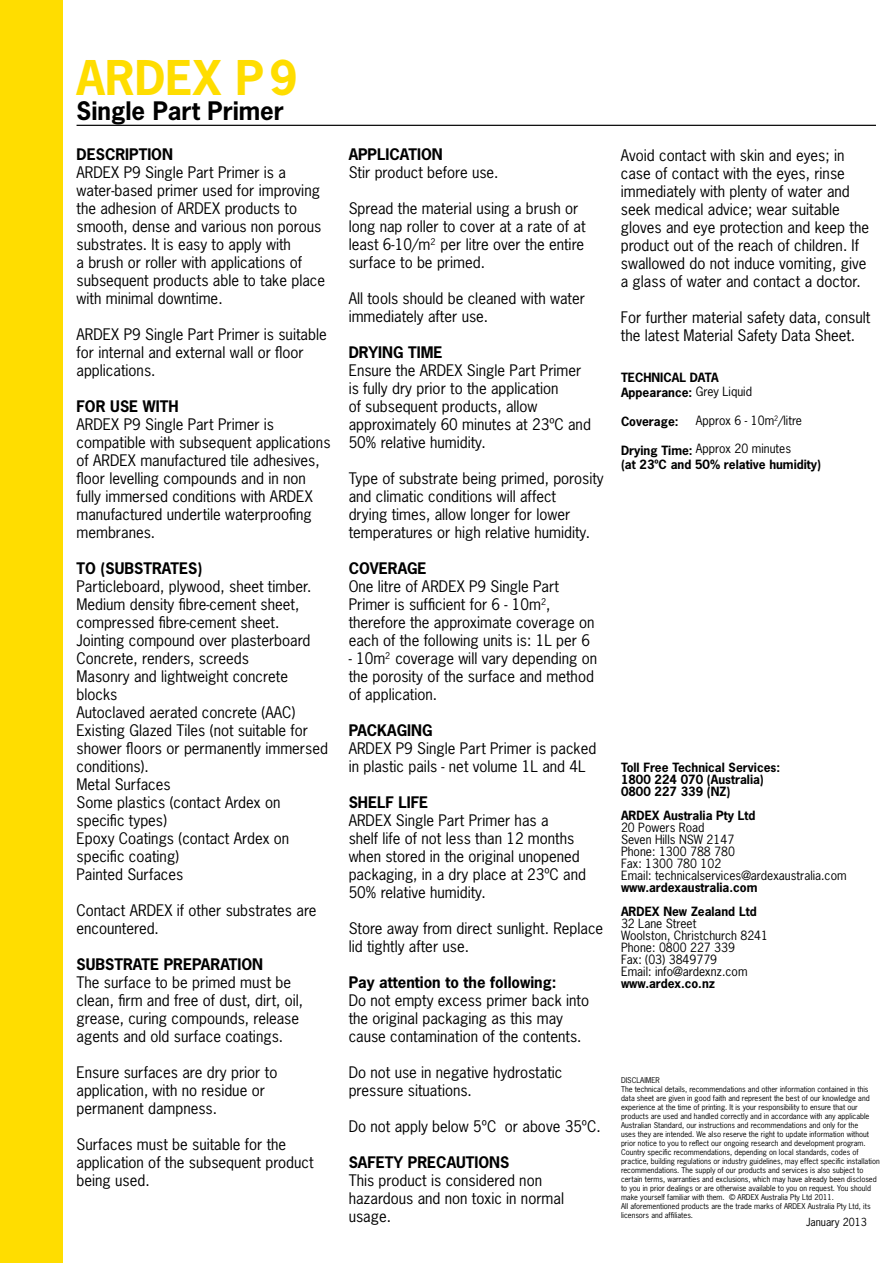
<style>
.page{position:relative;width:893px;height:1263px;background:#fff}
.page>*{position:absolute;margin:0;border:0;box-sizing:border-box;transform-origin:0 0}
.t1{font:700 45px "News Gothic Std";color:#fd0}
.t2{font:700 24px "News Gothic Std";color:#000}
.t3{font:15px/18px "News Gothic Std";color:#000}
.t4{font:700 15px "News Gothic Std";color:#000}
.t5{font:700 12px/12px "News Gothic Std";color:#000}
.t6{font:12px/12px "News Gothic Std";color:#000}
.t7{font:10.5px "News Gothic Std";color:#000}
.t8{font:7.5px/9px "News Gothic Std";color:#000}
.s1{font-weight:400}
</style>
<div class="page">
<div style="left:0;top:0;width:63px;height:1263px;background:#fd0"></div>
<hr style="left:77px;top:125px;width:799px;height:1px;background:#000">
<h1 class="t1" style="left:77px;top:48px;width:222px">ARDEX P9</h1>
<h2 class="t2" style="left:77px;top:95px;width:209px">Single Part Primer</h2>
<p class="t4" style="left:77px;top:144px;width:98px">DESCRIPTION</p>
<p class="t3" style="left:77px;top:163px;width:250px">ARDEX P9 Single Part Primer is a water-based primer used for improving the adhesion of ARDEX products to smooth, dense and various non porous substrates. It is easy to apply with<br>a brush or roller with applications of subsequent products able to take place with minimal downtime.</p>
<p class="t3" style="left:77px;top:325px;width:252px">ARDEX P9 Single Part Primer is suitable for internal and external wall or floor applications.</p>
<p class="t4" style="left:77px;top:396px;width:103px">FOR USE WITH</p>
<p class="t3" style="left:77px;top:415px;width:255px">ARDEX P9 Single Part Primer is compatible with subsequent applications of ARDEX manufactured tile adhesives, floor levelling compounds and in non fully immersed conditions with ARDEX manufactured undertile waterproofing membranes.</p>
<p class="t4" style="left:77px;top:558px;width:127px">TO (SUBSTRATES)</p>
<p class="t3" style="left:77px;top:577px;width:253px">Particleboard, plywood, sheet timber.<br>Medium density fibre-cement sheet, compressed fibre-cement sheet.<br>Jointing compound over plasterboard<br>Concrete, renders, screeds<br>Masonry and lightweight concrete blocks<br>Autoclaved aerated concrete (AAC)<br>Existing Glazed Tiles (not suitable for shower floors or permanently immersed conditions).<br>Metal Surfaces<br>Some plastics (contact Ardex on specific types)<br>Epoxy Coatings (contact Ardex on specific coating)<br>Painted Surfaces</p>
<p class="t3" style="left:77px;top:901px;width:241px">Contact ARDEX if other substrates are encountered.</p>
<p class="t4" style="left:77px;top:954px;width:188px">SUBSTRATE PREPARATION</p>
<p class="t3" style="left:77px;top:973px;width:228px">The surface to be primed must be clean, firm and free of dust, dirt, oil, grease, curing compounds, release agents and old surface coatings.</p>
<p class="t3" style="left:77px;top:1063px;width:202px">Ensure surfaces are dry prior to application, with no residue or permanent dampness.</p>
<p class="t3" style="left:77px;top:1135px;width:239px">Surfaces must be suitable for the application of the subsequent product being used.</p>
<p class="t4" style="left:349px;top:144px;width:95px">APPLICATION</p>
<p class="t3" style="left:349px;top:163px;width:151px">Stir product before use.</p>
<p class="t3" style="left:349px;top:199px;width:238px">Spread the material using a brush or long nap roller to cover at a rate of at least 6-10/m<sup>2</sup> per litre over the entire surface to be primed.</p>
<p class="t3" style="left:349px;top:289px;width:238px">All tools should be cleaned with water immediately after use.</p>
<p class="t4" style="left:349px;top:342px;width:95px">DRYING TIME</p>
<p class="t3" style="left:349px;top:361px;width:244px">Ensure the ARDEX Single Part Primer is fully dry prior to the application<br>of subsequent products, allow approximately 60 minutes at 23ºC and<br>50% relative humidity.</p>
<p class="t3" style="left:349px;top:469px;width:257px">Type of substrate being primed, porosity and climatic conditions will affect<br>drying times, allow longer for lower temperatures or high relative humidity.</p>
<p class="t4" style="left:349px;top:558px;width:79px">COVERAGE</p>
<p class="t3" style="left:349px;top:577px;width:247px">One litre of ARDEX P9 Single Part Primer is sufficient for 6 - 10m<sup>2</sup>, therefore the approximate coverage on each of the following units is: 1L per 6</p>
<p class="t3" style="left:349px;top:649px;width:250px">- 10m<sup>2</sup> coverage will vary depending on the porosity of the surface and method of application.</p>
<p class="t4" style="left:349px;top:720px;width:85px">PACKAGING</p>
<p class="t3" style="left:349px;top:739px;width:249px">ARDEX P9 Single Part Primer is packed in plastic pails - net volume 1L and 4L</p>
<p class="t4" style="left:349px;top:792px;width:81px">SHELF LIFE</p>
<p class="t3" style="left:349px;top:811px;width:239px">ARDEX Single Part Primer has a<br>shelf life of not less than 12 months when stored in the original unopened packaging, in a dry place at 23ºC and<br>50% relative humidity.</p>
<p class="t3" style="left:349px;top:919px;width:256px">Store away from direct sunlight. Replace lid tightly after use.</p>
<p class="t4" style="left:349px;top:972px;width:209px">Pay attention to the following:</p>
<p class="t3" style="left:349px;top:991px;width:242px">Do not empty excess primer back into the original packaging as this may cause contamination of the contents.</p>
<p class="t3" style="left:349px;top:1063px;width:215px">Do not use in negative hydrostatic pressure situations.</p>
<p class="t3" style="left:349px;top:1117px;width:254px">Do not apply below 5ºC or above 35ºC.</p>
<p class="t4" style="left:349px;top:1152px;width:162px">SAFETY PRECAUTIONS</p>
<p class="t3" style="left:349px;top:1171px;width:217px">This product is considered non hazardous and non toxic in normal usage.</p>
<p class="t3" style="left:621px;top:146px;width:250px">Avoid contact with skin and eyes; in case of contact with the eyes, rinse immediately with plenty of water and seek medical advice; wear suitable gloves and eye protection and keep the product out of the reach of children. If swallowed do not induce vomiting, give a glass of water and contact a doctor.</p>
<p class="t3" style="left:621px;top:308px;width:251px">For further material safety data, consult the latest Material Safety Data Sheet.</p>
<p class="t5" style="left:621px;top:371px;width:133px;line-height:14.4px">TECHNICAL DATA<br>Appearance: <span class="s1">Grey Liquid</span></p>
<p class="t5" style="left:621px;top:415px;width:59px">Coverage:</p>
<p class="t5" style="left:621px;top:441px;width:202px;line-height:15.6px">Drying Time: <span class="s1">Approx 20 minutes<br></span>(at 23ºC and 50% relative humidity)</p>
<p class="t6" style="left:696px;top:414px;width:108px">Approx 6 - 10m<sup>2</sup>/litre</p>
<p class="t5" style="left:621px;top:761px;width:161px">Toll Free Technical Services:<br>1800 224 070 (Australia)<br>0800 227 339 (NZ)</p>
<p class="t5" style="left:621px;top:809px;width:136px">ARDEX Australia Pty Ltd</p>
<p class="t6" style="left:621px;top:821px;width:227px">20 Powers Road<br>Seven Hills NSW 2147<br>Phone: 1300 788 780<br>Fax: 1300 780 102<br>Email: technicalservices@ardexaustralia.com</p>
<p class="t5" style="left:621px;top:875px;width:138px;line-height:24px">www.ardexaustralia.com<br>ARDEX New Zealand Ltd</p>
<p class="t6" style="left:621px;top:917px;width:149px">32 Lane Street<br>Woolston, Christchurch 8241<br>Phone: 0800 227 339<br>Fax: (03) 3849779<br>Email: info@ardexnz.com</p>
<p class="t5" style="left:621px;top:977px;width:96px">www.ardex.co.nz</p>
<p class="t8" style="left:621px;top:1076px;width:260px">DISCLAIMER<br>The technical details, recommendations and other information contained in this data sheet are given in good faith and represent the best of our knowledge and experience at the time of printing. It is your responsibility to ensure that our products are used and handled correctly and in accordance with any applicable Australian Standard, our instructions and recommendations and only for the<br>uses they are intended. We also reserve the right to update information without prior notice to you to reflect our ongoing research and development program.<br>Country specific recommendations, depending on local standards, codes of practice, building regulations or industry guidelines, may effect specific installation recommendations. The supply of our products and services is also subject to certain terms, warranties and exclusions, which may have already been disclosed to you in prior dealings or are otherwise available to you on request. You should make yourself familiar with them. © ARDEX Australia Pty Ltd 2011.<br>All aforementioned products are the trade marks of ARDEX Australia Pty Ltd, its licensors and affiliates.</p>
<p class="t7" style="left:806px;top:1215px;width:62px">January 2013</p>
</div>
